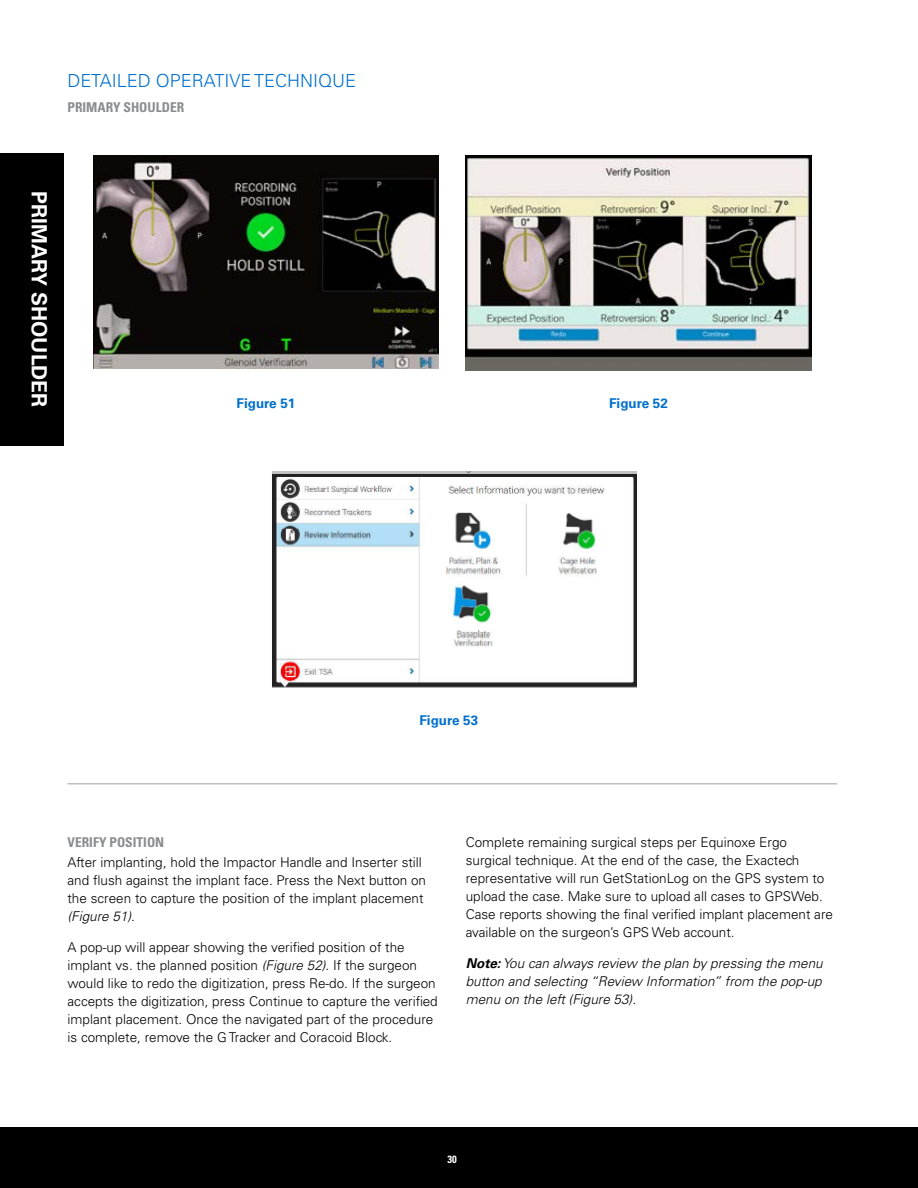
<style>
.page{position:relative;width:918px;height:1188px;background:#fff}
.page>*{position:absolute;margin:0;border:0;box-sizing:border-box;transform-origin:0 0}
.t1{font:700 21px "Univers LT Std";color:#fff}
.t2{font:300 18px "Univers LT Std";color:#0070ce}
.t3{font:300 13.5px/18px "Univers LT Std";color:#000}
.t4{font:italic 300 13.5px/18px "Univers LT Std";color:#000;text-align:justify}
.t5{font:700 condensed 13.5px "Univers LT Std";color:#8a8c8e}
.t6{font:700 13.5px "Univers LT Std";color:#0070ce}
.t7{font:700 condensed 10.5px "Univers LT Std";color:#fff}
.s1{font-style:italic}
.s2{font-weight:700}
</style>
<div class="page">
<div style="left:0;top:1127px;width:918px;height:61px;background:#000"></div>
<hr style="left:68px;top:783px;width:769px;height:1px;background:#bcbec0">
<div style="left:0;top:153px;width:64px;height:293px;background:#000"></div>
<img style="left:466px;top:155px;width:345px;height:215px">
<img style="left:272px;top:472px;width:365px;height:216px">
<img style="left:93px;top:155px;width:346px;height:214px">
<h2 class="t2" style="left:68px;top:70px;width:290px">DETAILED OPERATIVE TECHNIQUE</h2>
<p class="t5" style="left:68px;top:98px;width:118px">PRIMARY SHOULDER</p>
<h1 class="t1" style="left:51px;top:191px;width:218px;rotate:90deg">PRIMARY SHOULDER</h1>
<p class="t6" style="left:237px;top:395px;width:60px">Figure 51</p>
<p class="t6" style="left:609px;top:395px;width:60px">Figure 52</p>
<p class="t6" style="left:419px;top:713px;width:60px">Figure 53</p>
<p class="t5" style="left:68px;top:834px;width:98px">VERIFY POSITION</p>
<p class="t3" style="left:68px;top:853px;width:360px">After implanting, hold the Impactor Handle and Inserter still and flush against the implant face. Press the Next button on the screen to capture the position of the implant placement <span class="s1">(Figure 51)</span>.</p>
<p class="t3" style="left:68px;top:939px;width:372px">A pop-up will appear showing the verified position of the implant vs. the planned position <span class="s1">(Figure 52)</span>. If the surgeon would like to redo the digitization, press Re-do. If the surgeon accepts the digitization, press Continue to capture the verified implant placement. Once the navigated part of the procedure is complete, remove the G Tracker and Coracoid Block.</p>
<p class="t3" style="left:466px;top:833px;width:369px">Complete remaining surgical steps per Equinoxe Ergo surgical technique. At the end of the case, the Exactech representative will run GetStationLog on the GPS system to upload the case. Make sure to upload all cases to GPSWeb.<br>Case reports showing the final verified implant placement are available on the surgeon’s GPS Web account.</p>
<p class="t4" style="left:466px;top:955px;width:359px"><span class="s2">Note:</span> You can always review the plan by pressing the menu button and selecting “Review Information” from the pop-up menu on the left (Figure 53).</p>
<p class="t7" style="left:448px;top:1153px;width:11px">30</p>
</div>
